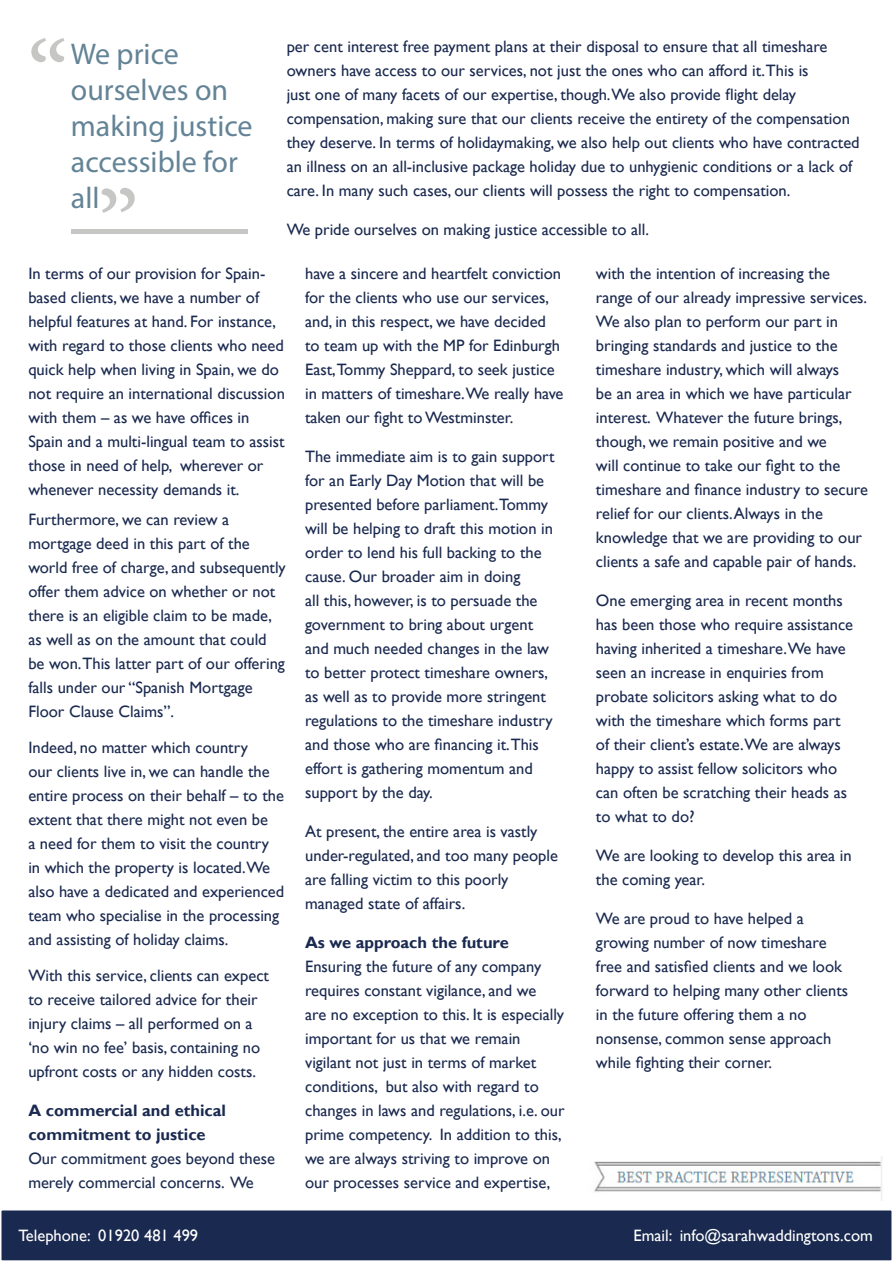
<style>
.page{position:relative;width:893px;height:1263px;background:#fff}
.page>*{position:absolute;margin:0;border:0;box-sizing:border-box;transform-origin:0 0}
.t1{font:105px "Minion Pro";color:#c6c6c5}
.t2{font:30px/36px "Myriad Pro";color:#638396}
.t3{font:16.5px/24px "Gill Sans";color:#1a294f}
.t4{font:700 16.5px "Gill Sans";color:#1a294f}
.t5{font:16.5px "Gill Sans";color:#fff}
</style>
<div class="page">
<div style="left:1px;top:1210px;width:891px;height:51px;background:#1a2950"></div>
<div style="left:0;top:1209px;width:893px;height:53px;border:2px solid #fff"></div>
<img style="left:594px;top:1157px;width:288px;height:44px">
<div style="left:72px;top:229px;width:176px;height:5px;background:#c6c6c5"></div>
<p class="t1" style="left:27px;top:9px;width:43px">“</p>
<p class="t2" style="left:71px;top:36px;width:183px">We price ourselves on making justice accessible for all</p>
<p class="t3" style="left:287px;top:35px;width:574px">per cent interest free payment plans at their disposal to ensure that all timeshare owners have access to our services, not just the ones who can afford it.This is<br>just one of many facets of our expertise, though.We also provide flight delay compensation, making sure that our clients receive the entirety of the compensation they deserve. In terms of holidaymaking, we also help out clients who have contracted an illness on an all-inclusive package holiday due to unhygienic conditions or a lack of care. In many such cases, our clients will possess the right to compensation.</p>
<p class="t3" style="left:287px;top:218px;width:364px">We pride ourselves on making justice accessible to all.</p>
<p class="t3" style="left:28px;top:262px;width:258px">In terms of our provision for Spain&shy;based clients, we have a number of helpful features at hand. For instance, with regard to those clients who need quick help when living in Spain, we do not require an international discussion with them – as we have offices in Spain and a multi-lingual team to assist those in need of help, wherever or whenever necessity demands it.</p>
<p class="t3" style="left:28px;top:508px;width:259px">Furthermore, we can review a mortgage deed in this part of the world free of charge, and subsequently offer them advice on whether or not there is an eligible claim to be made, as well as on the amount that could be won.This latter part of our offering falls under our “Spanish Mortgage Floor Clause Claims”.</p>
<p class="t3" style="left:28px;top:736px;width:257px">Indeed, no matter which country<br>our clients live in, we can handle the entire process on their behalf – to the extent that there might not even be<br>a need for them to visit the country in which the property is located.We also have a dedicated and experienced team who specialise in the processing and assisting of holiday claims.</p>
<p class="t3" style="left:28px;top:964px;width:242px">With this service, clients can expect to receive tailored advice for their injury claims – all performed on a ‘no win no fee’ basis, containing no upfront costs or any hidden costs.</p>
<p class="t4" style="left:28px;top:1101px;width:199px">A commercial and ethical</p>
<p class="t4" style="left:28px;top:1125px;width:179px">commitment to justice</p>
<p class="t3" style="left:28px;top:1147px;width:248px">Our commitment goes beyond these merely commercial concerns. We</p>
<p class="t3" style="left:305px;top:262px;width:260px">have a sincere and heartfelt conviction for the clients who use our services, and, in this respect, we have decided to team up with the MP for Edinburgh East,Tommy Sheppard, to seek justice in matters of timeshare.We really have taken our fight to Westminster.</p>
<p class="t3" style="left:305px;top:445px;width:251px">The immediate aim is to gain support for an Early Day Motion that will be presented before parliament.Tommy will be helping to draft this motion in order to lend his full backing to the</p>
<p class="t3" style="left:305px;top:565px;width:249px">cause. Our broader aim in doing<br>all this, however, is to persuade the government to bring about urgent and much needed changes in the law to better protect timeshare owners, as well as to provide more stringent regulations to the timeshare industry and those who are financing it.This effort is gathering momentum and support by the day.</p>
<p class="t3" style="left:305px;top:820px;width:234px">At present, the entire area is vastly</p>
<p class="t3" style="left:305px;top:844px;width:254px">under-regulated, and too many people are falling victim to this poorly</p>
<p class="t3" style="left:305px;top:892px;width:162px">managed state of affairs.</p>
<p class="t4" style="left:305px;top:933px;width:205px">As we approach the future</p>
<p class="t3" style="left:305px;top:955px;width:238px">Ensuring the future of any company</p>
<p class="t3" style="left:305px;top:979px;width:233px">requires constant vigilance, and we</p>
<p class="t3" style="left:305px;top:1003px;width:261px">are no exception to this. It is especially important for us that we remain vigilant not just in terms of market conditions, but also with regard to changes in laws and regulations, i.e. our prime competency. In addition to this, we are always striving to improve on our processes service and expertise,</p>
<p class="t3" style="left:596px;top:262px;width:274px">with the intention of increasing the range of our already impressive services.<br>We also plan to perform our part in bringing standards and justice to the timeshare industry, which will always<br>be an area in which we have particular interest. Whatever the future brings, though, we remain positive and we<br>will continue to take our fight to the timeshare and finance industry to secure relief for our clients. Always in the knowledge that we are providing to our clients a safe and capable pair of hands.</p>
<p class="t3" style="left:596px;top:589px;width:248px">One emerging area in recent months</p>
<p class="t3" style="left:596px;top:613px;width:259px">has been those who require assistance</p>
<p class="t3" style="left:596px;top:637px;width:251px">having inherited a timeshare.We have</p>
<p class="t3" style="left:596px;top:661px;width:229px">seen an increase in enquiries from</p>
<p class="t3" style="left:596px;top:685px;width:243px">probate solicitors asking what to do</p>
<p class="t3" style="left:596px;top:709px;width:246px">with the timeshare which forms part</p>
<p class="t3" style="left:596px;top:733px;width:246px">of their client’s estate.We are always</p>
<p class="t3" style="left:596px;top:757px;width:243px">happy to assist fellow solicitors who</p>
<p class="t3" style="left:596px;top:781px;width:253px">can often be scratching their heads as</p>
<p class="t3" style="left:596px;top:805px;width:100px">to what to do?</p>
<p class="t3" style="left:596px;top:844px;width:257px">We are looking to develop this area in</p>
<p class="t3" style="left:596px;top:868px;width:111px">the coming year.</p>
<p class="t3" style="left:596px;top:907px;width:209px">We are proud to have helped a</p>
<p class="t3" style="left:596px;top:931px;width:232px">growing number of now timeshare</p>
<p class="t3" style="left:596px;top:955px;width:248px">free and satisfied clients and we look</p>
<p class="t3" style="left:596px;top:979px;width:254px">forward to helping many other clients</p>
<p class="t3" style="left:596px;top:1003px;width:212px">in the future offering them a no</p>
<p class="t3" style="left:596px;top:1027px;width:237px">nonsense, common sense approach</p>
<p class="t3" style="left:596px;top:1051px;width:178px">while fighting their corner.</p>
<p class="t5" style="left:18px;top:1225px;width:181px">Telephone: 01920 481 499</p>
<p class="t5" style="left:633px;top:1225px;width:241px">Email: info@sarahwaddingtons.com</p>
</div>
